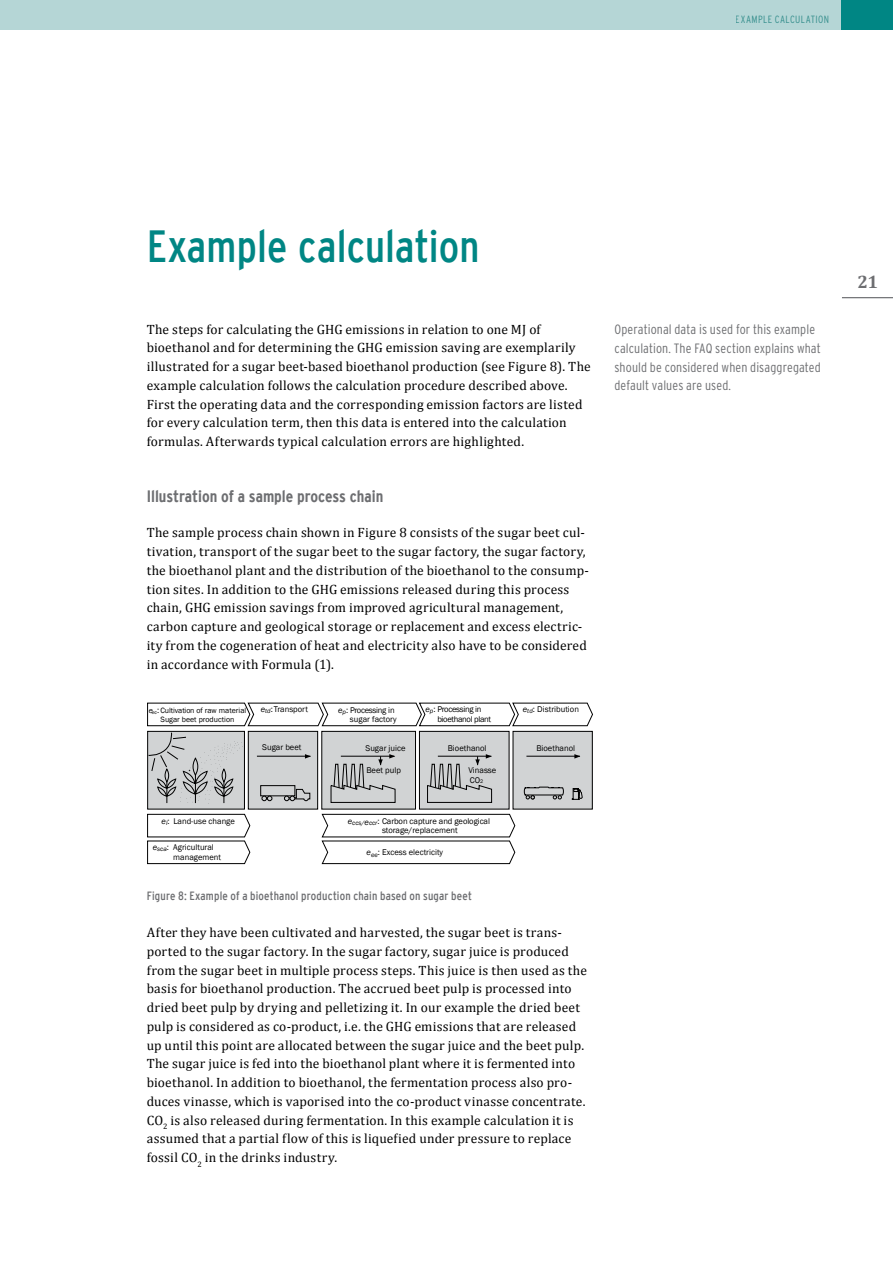
<style>
.page{position:relative;width:893px;height:1263px;background:#fff}
.page>*{position:absolute;margin:0;border:0;box-sizing:border-box;transform-origin:0 0}
.t1{font:condensed 45px "Interstate";letter-spacing:.005em;color:#008684}
.t2{font:700 18px "Cambria";color:#6d6e71}
.t3{font:700 condensed 16.5px "Interstate";color:#6d6e71}
.t4{font:13.5px/18.8px "Cambria";letter-spacing:.015em;color:#000}
.t5{font:300 condensed 13.5px/18.8px "Interstate";letter-spacing:.005em;color:#6d6e71}
.t6{font:condensed 12px "Interstate";letter-spacing:.015em;color:#6d6e71}
.t7{font:300 condensed 10.5px "Interstate";letter-spacing:.04em;color:#008684}
.t8{font:8.55px/10.2px "Franklin Gothic";color:#000}
.t9{font:8.55px/10.2px "Franklin Gothic";letter-spacing:-.035em;color:#000}
.t10{font:7.8px/9.1px "Franklin Gothic";color:#000;text-align:center}
.s1{font-style:italic}
.s2{font-size:8.55px}
.s3{font-size:5.25px}
</style>
<div class="page">
<div style="left:0;top:0;width:893px;height:30px;background:#b5d6d6"></div>
<div style="left:842px;top:0;width:51px;height:30px;background:#008684"></div>
<hr style="left:842px;top:297px;width:51px;height:1px;background:#6d6e71">
<div style="left:148px;top:731px;width:96px;height:78px;background:#d1d3d4"></div>
<div style="left:148px;top:731px;width:97px;height:78px;border:1px solid #000"></div>
<div style="left:513px;top:731px;width:79px;height:78px;background:#d1d3d4"></div>
<div style="left:419px;top:731px;width:90px;height:78px;background:#d1d3d4"></div>
<div style="left:419px;top:731px;width:90px;height:78px;border:1px solid #000"></div>
<div style="left:322px;top:731px;width:93px;height:78px;background:#d1d3d4"></div>
<div style="left:322px;top:731px;width:94px;height:78px;border:1px solid #000"></div>
<div style="left:248px;top:731px;width:70px;height:78px;background:#d1d3d4"></div>
<div style="left:248px;top:731px;width:70px;height:78px;border:1px solid #000"></div>
<svg style="left:148px;top:732px;width:95px;height:72px"></svg>
<div style="left:261px;top:785px;width:34px;height:11px;border:1px solid #000"></div>
<svg style="left:262px;top:796px;width:10px;height:5px"></svg>
<svg style="left:284px;top:789px;width:26px;height:12px"></svg>
<svg style="left:524px;top:787px;width:40px;height:12px"></svg>
<svg style="left:572px;top:788px;width:11px;height:12px"></svg>
<hr style="left:257px;top:756px;width:53px;height:1px;background:#000">
<svg style="left:305px;top:754px;width:6px;height:4px"></svg>
<svg style="left:331px;top:754px;width:64px;height:49px"></svg>
<svg style="left:427px;top:754px;width:65px;height:49px"></svg>
<hr style="left:526px;top:756px;width:54px;height:1px;background:#000">
<svg style="left:574px;top:754px;width:6px;height:4px"></svg>
<svg style="left:147px;top:814px;width:103px;height:50px"></svg>
<svg style="left:322px;top:814px;width:193px;height:50px"></svg>
<svg style="left:147px;top:703px;width:446px;height:23px"></svg>
<p class="t7" style="left:736px;top:13px;width:95px">Example calculation</p>
<h1 class="t1" style="left:147px;top:221px;width:334px">Example calculation</h1>
<p class="t4" style="left:147px;top:320px;width:446px">The steps for calculating the GHG emissions in relation to one MJ of bioethanol and for determining the GHG emission saving are exemplarily illustrated for a sugar beet-based bioethanol production (see Figure 8). The example calculation follows the calculation procedure described above.<br>First the operating data and the corresponding emission factors are listed for every calculation term, then this data is entered into the calculation formulas. Afterwards typical calculation errors are highlighted.</p>
<p class="t3" style="left:147px;top:487px;width:238px">Illustration of a sample process chain</p>
<p class="t4" style="left:147px;top:523px;width:444px">The sample process chain shown in Figure 8 consists of the sugar beet cul&shy;tivation, transport of the sugar beet to the sugar factory, the sugar factory, the bioethanol plant and the distribution of the bioethanol to the consump&shy;tion sites. In addition to the GHG emissions released during this process chain, GHG emission savings from improved agricultural management, carbon capture and geological storage or replacement and excess electric&shy;ity from the cogeneration of heat and electricity also have to be considered in accordance with Formula (1).</p>
<p class="t10" style="left:149px;top:706px;width:99px"><span class="s1">e</span><sub>ec</sub><span class="s2">:</span> Cultivation of raw material<br>Sugar beet production</p>
<p class="t8" style="left:162px;top:816px;width:75px"><span class="s1">e</span><sub>l</sub>: Land-use change</p>
<p class="t8" style="left:173px;top:842px;width:49px;text-indent:-20px"><span class="s1">e</span><sub>sca</sub>: Agricultural management</p>
<p class="t8" style="left:261px;top:704px;width:49px"><span class="s1">e</span><sub>td</sub>:Transport</p>
<p class="t8" style="left:523px;top:704px;width:58px"><span class="s1">e</span><sub>td</sub>: Distribution</p>
<p class="t8" style="left:448px;top:743px;width:40px">Bioethanol</p>
<p class="t8" style="left:536px;top:743px;width:40px">Bioethanol</p>
<p class="t8" style="left:468px;top:765px;width:30px">Vinasse<br>CO<span class="s3">2</span></p>
<p class="t9" style="left:437px;top:704px;width:55px;text-indent:-12px"><span class="s1">e</span><sub>p</sub>: Processing in bioethanol plant</p>
<p class="t8" style="left:338px;top:705px;width:60px;line-height:9.1px;text-align:right"><span class="s1">e</span><sub>p</sub>: Processing in sugar factory</p>
<p class="t8" style="left:262px;top:742px;width:41px">Sugar beet</p>
<p class="t8" style="left:365px;top:743px;width:42px">Sugar juice</p>
<p class="t8" style="left:366px;top:765px;width:36px">Beet pulp</p>
<p class="t8" style="left:348px;top:817px;width:144px;line-height:9.1px;text-align:center"><span class="s1">e</span><sub>ccs/</sub><span class="s1">e</span><sub>ccr</sub>: Carbon capture and geological storage/replacement</p>
<p class="t8" style="left:367px;top:847px;width:78px"><span class="s1">e</span><sub>ee</sub>: Excess electricity</p>
<p class="t6" style="left:147px;top:889px;width:327px">Figure 8: Example of a bioethanol production chain based on sugar beet</p>
<p class="t4" style="left:147px;top:923px;width:442px">After they have been cultivated and harvested, the sugar beet is trans&shy;ported to the sugar factory. In the sugar factory, sugar juice is produced from the sugar beet in multiple process steps. This juice is then used as the basis for bioethanol production. The accrued beet pulp is processed into dried beet pulp by drying and pelletizing it. In our example the dried beet pulp is considered as co-product, i.e. the GHG emissions that are released up until this point are allocated between the sugar juice and the beet pulp.<br>The sugar juice is fed into the bioethanol plant where it is fermented into bioethanol. In addition to bioethanol, the fermentation process also pro&shy;duces vinasse, which is vaporised into the co-product vinasse concentrate.<br>CO<sub>2</sub> is also released during fermentation. In this example calculation it is assumed that a partial flow of this is liquefied under pressure to replace fossil CO<sub>2</sub> in the drinks industry.</p>
<p class="t5" style="left:614px;top:320px;width:208px">Operational data is used for this example calculation. The FAQ section explains what should be considered when disaggregated default values are used.</p>
<h2 class="t2" style="left:857px;top:269px;width:22px">21</h2>
</div>
